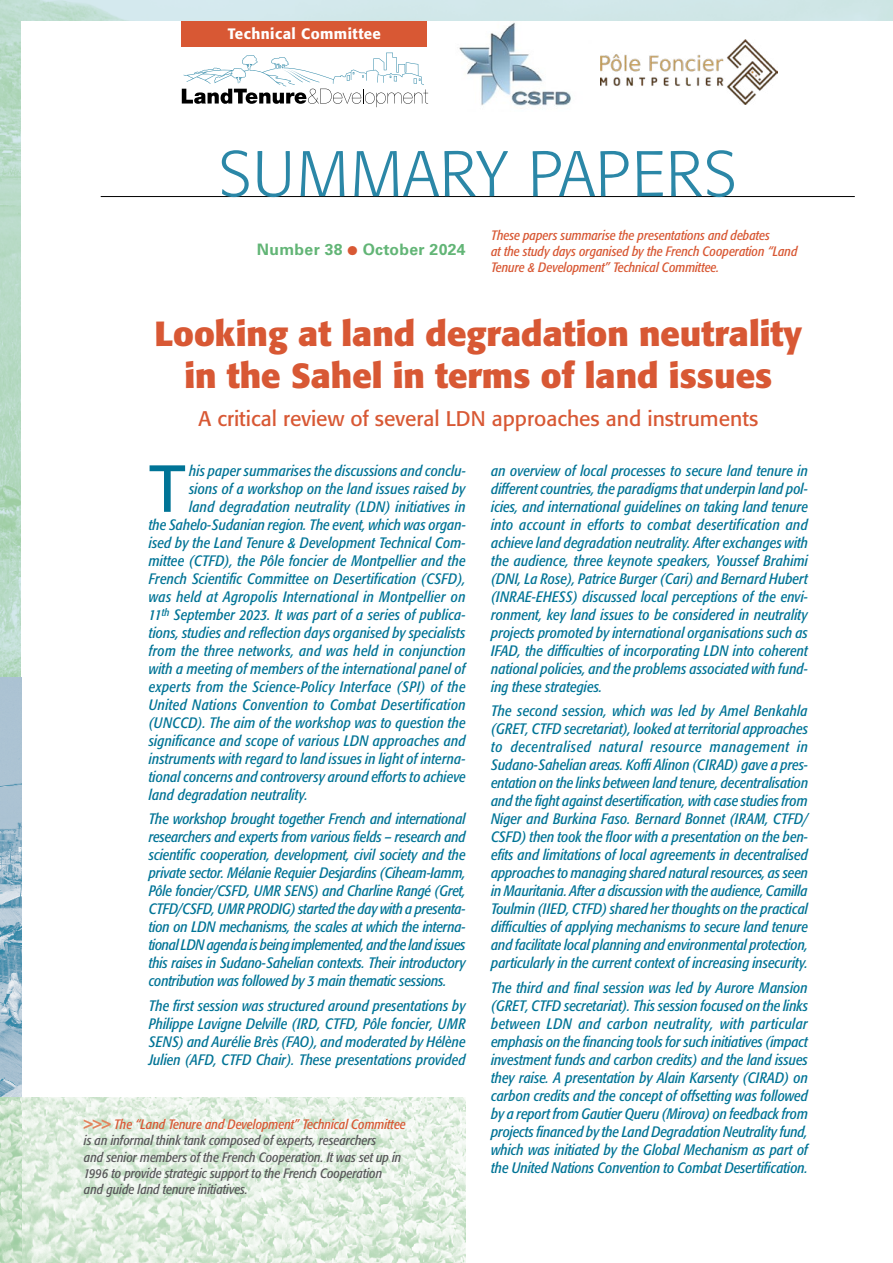
<style>
.page{position:relative;width:893px;height:1263px;background:#fff}
.page>*{position:absolute;margin:0;border:0;box-sizing:border-box;transform-origin:0 0}
.t1{font:66.6px "Frutiger LT Std";color:#007496}
.t2{font:300 63.75px "Formata";letter-spacing:.01em;color:#2b87a7}
.t3{font:700 34.5px/41.4px "Formata";color:#d85834;text-align:center}
.t4{font:21px "Formata";color:#d85834}
.t5{font:700 15.75px "Univers LT Std";letter-spacing:.02em;color:#62b576}
.t6{font:italic condensed 15px/18px "Formata";letter-spacing:.01em;color:#007496;text-align:justify}
.t7{font:500 15px "Formata";letter-spacing:.03em;color:#fff}
.t8{font:italic condensed 13.5px/16.2px "Formata";color:#58585a}
.t9{font:italic condensed 13.5px/16.2px "Formata";color:#d85834}
.s1{color:#d85834}
.s2{font-weight:700;font-style:normal;font-stretch:normal;color:#e2845e}
</style>
<div class="page">
<img style="left:0;top:0;width:893px;height:677px">
<div style="left:21px;top:21px;width:872px;height:1242px;background:#fff"></div>
<img style="left:0;top:677px;width:21px;height:420px">
<hr style="left:101px;top:196px;width:754px;height:1px;background:#000">
<img style="left:459px;top:22px;width:112px;height:84px">
<img style="left:601px;top:40px;width:177px;height:65px">
<svg style="left:182px;top:53px;width:246px;height:54px"></svg>
<div style="left:182px;top:21px;width:245px;height:26px;background:#d85834"></div>
<img style="left:0;top:1097px;width:466px;height:166px">
<p class="t7" style="left:228px;top:25px;width:155px">Technical Committee</p>
<h2 class="t2" style="left:219px;top:136px;width:520px">SUMMARY PAPERS</h2>
<p class="t5" style="left:257px;top:241px;width:210px">Number 38 <span class="s1">●</span> October 2024</p>
<p class="t9" style="left:491px;top:227px;width:308px">These papers summarise the presentations and debates<br>at the study days organised by the French Cooperation “Land<br>Tenure &amp; Development” Technical Committee.</p>
<h3 class="t3" style="left:155px;top:313px;width:649px">Looking at land degradation neutrality in the Sahel in terms of land issues</h3>
<h3 class="t4" style="left:199px;top:405px;width:561px">A critical review of several LDN approaches and instruments</h3>
<h1 class="t1" style="left:149px;top:450px;width:39px">T</h1>
<p class="t6" style="left:189px;top:462px;width:278px">his paper summarises the discussions and conclu-</p>
<p class="t6" style="left:189px;top:480px;width:278px">sions of a workshop on the land issues raised by</p>
<p class="t6" style="left:189px;top:498px;width:278px">land degradation neutrality (LDN) initiatives in</p>
<p class="t6" style="left:149px;top:516px;width:318px">the Sahelo-Sudanian region. The event, which was organ-</p>
<p class="t6" style="left:149px;top:534px;width:318px">ised by the Land Tenure &amp; Development Technical Com-</p>
<p class="t6" style="left:149px;top:552px;width:318px">mittee (CTFD), the Pôle foncier de Montpellier and the</p>
<p class="t6" style="left:149px;top:570px;width:318px">French Scientific Committee on Desertification (CSFD),</p>
<p class="t6" style="left:149px;top:588px;width:318px">was held at Agropolis International in Montpellier on</p>
<p class="t6" style="left:149px;top:606px;width:318px">11<sup>th</sup> September 2023. It was part of a series of publica-</p>
<p class="t6" style="left:149px;top:624px;width:318px">tions, studies and reflection days organised by specialists</p>
<p class="t6" style="left:149px;top:642px;width:318px">from the three networks, and was held in conjunction</p>
<p class="t6" style="left:149px;top:660px;width:318px">with a meeting of members of the international panel of</p>
<p class="t6" style="left:149px;top:678px;width:318px">experts from the Science-Policy Interface (SPI) of the</p>
<p class="t6" style="left:149px;top:696px;width:318px">United Nations Convention to Combat Desertification</p>
<p class="t6" style="left:149px;top:714px;width:318px">(UNCCD). The aim of the workshop was to question the</p>
<p class="t6" style="left:149px;top:732px;width:318px">significance and scope of various LDN approaches and</p>
<p class="t6" style="left:149px;top:750px;width:318px">instruments with regard to land issues in light of interna-</p>
<p class="t6" style="left:149px;top:768px;width:319px">tional concerns and controversy around efforts to achieve</p>
<p class="t6" style="left:149px;top:786px;width:161px">land degradation neutrality.</p>
<p class="t6" style="left:149px;top:810px;width:318px">The workshop brought together French and international researchers and experts from various fields – research and scientific cooperation, development, civil society and the private sector. Mélanie Requier Desjardins (Ciheam-Iamm, Pôle foncier/CSFD, UMR SENS) and Charline Rangé (Gret, CTFD/CSFD, UMR PRODIG) started the day with a presenta&shy;tion on LDN mechanisms, the scales at which the interna&shy;tional LDN agenda is being implemented, and the land issues this raises in Sudano-Sahelian contexts. Their introductory contribution was followed by 3 main thematic sessions.</p>
<p class="t6" style="left:149px;top:996px;width:318px">The first session was structured around presentations by Philippe Lavigne Delville (IRD, CTFD, Pôle foncier, UMR SENS) and Aurélie Brès (FAO), and moderated by Hélène Julien (AFD, CTFD Chair). These presentations provided</p>
<p class="t8" style="left:84px;top:1116px;width:323px"><span class="s2">&gt;&gt;&gt;</span> <span class="s1">The “Land Tenure and Development” Technical Committee </span>is an informal think tank composed of experts, researchers<br>and senior members of the French Cooperation. It was set up in 1996 to provide strategic support to the French Cooperation<br>and guide land tenure initiatives.</p>
<p class="t6" style="left:491px;top:462px;width:318px">an overview of local processes to secure land tenure in different countries, the paradigms that underpin land pol&shy;icies, and international guidelines on taking land tenure into account in efforts to combat desertification and achieve land degradation neutrality. After exchanges with the audience, three keynote speakers, Youssef Brahimi (DNI, La Rose), Patrice Burger (Cari) and Bernard Hubert (INRAE-EHESS) discussed local perceptions of the envi&shy;ronment, key land issues to be considered in neutrality projects promoted by international organisations such as IFAD, the difficulties of incorporating LDN into coherent national policies, and the problems associated with fund&shy;ing these strategies.</p>
<p class="t6" style="left:491px;top:702px;width:319px">The second session, which was led by Amel Benkahla (GRET, CTFD secretariat), looked at territorial approaches to decentralised natural resource management in Sudano-Sahelian areas. Koffi Alinon (CIRAD) gave a pres&shy;entation on the links between land tenure, decentralisation and the fight against desertification, with case studies from Niger and Burkina Faso. Bernard Bonnet (IRAM, CTFD/ CSFD) then took the floor with a presentation on the ben&shy;efits and limitations of local agreements in decentralised approaches to managing shared natural resources, as seen in Mauritania. After a discussion with the audience, Camilla Toulmin (IIED, CTFD) shared her thoughts on the practical difficulties of applying mechanisms to secure land tenure and facilitate local planning and environmental protection, particularly in the current context of increasing insecurity.</p>
<p class="t6" style="left:491px;top:978px;width:318px">The third and final session was led by Aurore Mansion (GRET, CTFD secretariat). This session focused on the links between LDN and carbon neutrality, with particular emphasis on the financing tools for such initiatives (impact investment funds and carbon credits) and the land issues they raise. A presentation by Alain Karsenty (CIRAD) on carbon credits and the concept of offsetting was followed by a report from Gautier Queru (Mirova) on feedback from projects financed by the Land Degradation Neutrality fund, which was initiated by the Global Mechanism as part of the United Nations Convention to Combat Desertification.</p>
</div>
